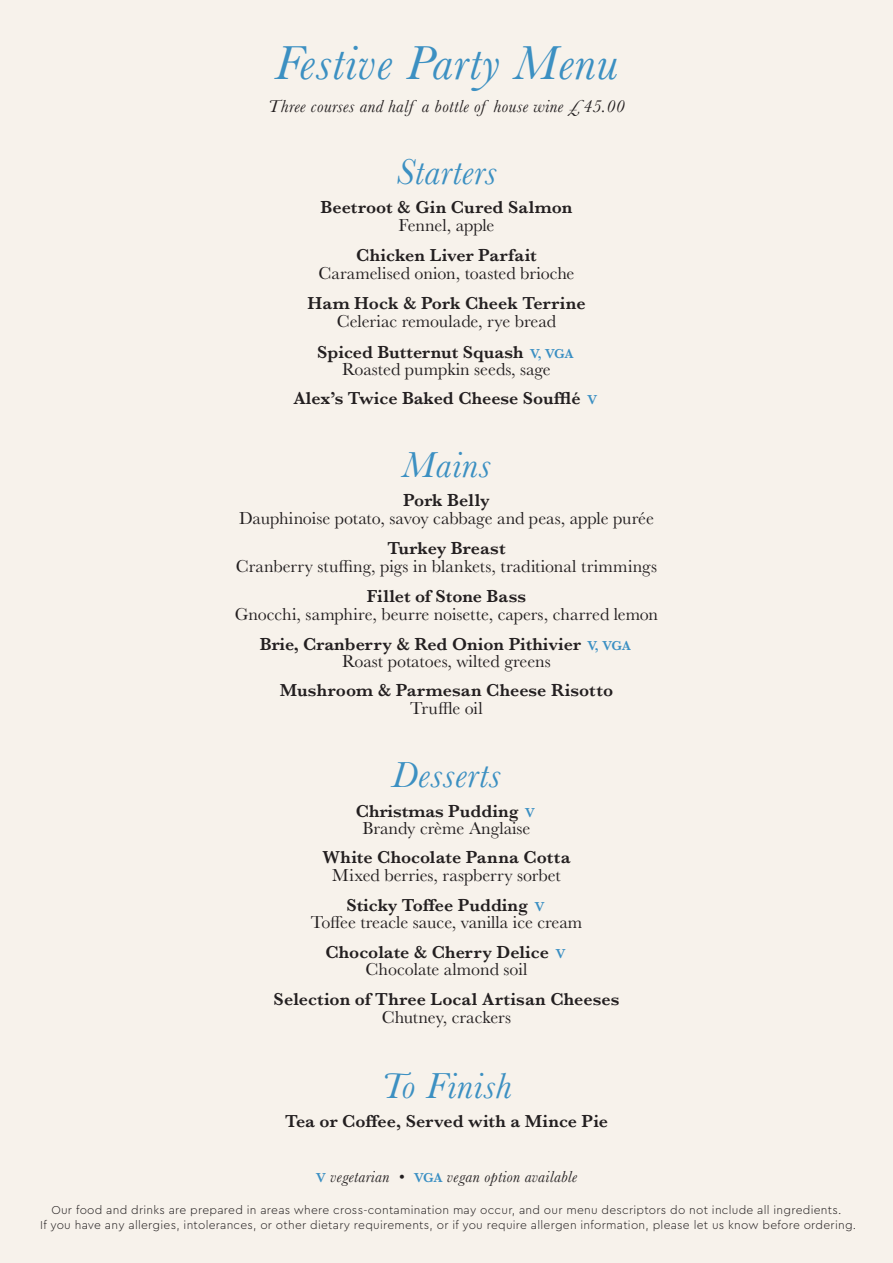
<style>
.page{position:relative;width:893px;height:1263px;background:#f7f2eb}
.page>*{position:absolute;margin:0;border:0;box-sizing:border-box;transform-origin:0 0}
.t1{font:italic 49.5px "Baskerville";letter-spacing:.02em;color:#3c90c2}
.t2{font:italic 37.5px "Baskerville";letter-spacing:.02em;color:#3c90c2}
.Dish__decription__kcal{font:18px/18px "Baskerville";color:#231f20;text-align:center}
.Dish__decription__kcal-2{font:600 18px/18px "Baskerville";letter-spacing:.005em;color:#231f20;text-align:center}
.Dish__description__kcal__ALLERGEN{font:18px/17.2px "Baskerville";color:#231f20;text-align:center}
.Dish__description__kcal__ALLERGEN-2{font:600 18px/17.2px "Baskerville";color:#231f20;text-align:center}
.t3{font:italic 18px "Baskerville";letter-spacing:.02em;color:#231f20}
.Dish__description{font:italic 16.5px "Baskerville";letter-spacing:.02em;color:#231f20}
.Dish__description-2{font:300 12px/15px "Cera Pro";letter-spacing:.02em;color:#231f20;text-align:center}
.s1{font-weight:400}
.s2{font-weight:600}
.s3{font-weight:600;font-size:13.5px;color:#3a8fc3}
.s4{font-size:13.5px;color:#3a8fc3}
.s5{font-weight:600;font-style:normal;font-size:13.5px;color:#3a8fc3}
</style>
<div class="page">
<p class="t1" style="left:275px;top:30px;width:345px">Festive Party Menu</p>
<p class="t3" style="left:268px;top:94px;width:358px">Three courses and half a bottle of house wine £45.00</p>
<p class="t2" style="left:396px;top:147px;width:102px">Starters</p>
<p class="Dish__decription__kcal-2" style="left:321px;top:198px;width:253px">Beetroot &amp; Gin Cured Salmon<br><span class="s1">Fennel, apple</span></p>
<p class="Dish__decription__kcal" style="left:318px;top:247px;width:258px"><span class="s2">Chicken Liver Parfait<br></span>Caramelised onion, toasted brioche</p>
<p class="Dish__decription__kcal" style="left:307px;top:295px;width:280px"><span class="s2">Ham Hock &amp; Pork Cheek Terrine<br></span>Celeriac remoulade, rye bread</p>
<p class="Dish__description__kcal__ALLERGEN" style="left:317px;top:343px;width:258px"><span class="s2">Spiced Butternut Squash</span> <span class="s3">V, VGA<br></span>Roasted pumpkin seeds, sage</p>
<p class="Dish__description__kcal__ALLERGEN-2" style="left:294px;top:390px;width:305px">Alex’s Twice Baked Cheese Soufflé <span class="s4">V</span></p>
<p class="t2" style="left:402px;top:439px;width:90px">Mains</p>
<p class="Dish__decription__kcal" style="left:239px;top:491px;width:416px"><span class="s2">Pork Belly<br></span>Dauphinoise potato, savoy cabbage and peas, apple purée</p>
<p class="Dish__decription__kcal" style="left:236px;top:539px;width:423px"><span class="s2">Turkey Breast<br></span>Cranberry stuffing, pigs in blankets, traditional trimmings</p>
<p class="Dish__decription__kcal" style="left:235px;top:587px;width:425px"><span class="s2">Fillet of Stone Bass<br></span>Gnocchi, samphire, beurre noisette, capers, charred lemon</p>
<p class="Dish__description__kcal__ALLERGEN-2" style="left:260px;top:635px;width:373px">Brie, Cranberry &amp; Red Onion Pithivier <span class="s4">V, VGA<br></span><span class="s1">Roast potatoes, wilted greens</span></p>
<p class="Dish__decription__kcal-2" style="left:280px;top:681px;width:335px">Mushroom &amp; Parmesan Cheese Risotto<br><span class="s1">Truffle oil</span></p>
<p class="t2" style="left:392px;top:750px;width:110px">Desserts</p>
<p class="Dish__description__kcal__ALLERGEN" style="left:356px;top:802px;width:181px"><span class="s2">Christmas Pudding</span> <span class="s3">V<br></span>Brandy crème Anglaise</p>
<p class="Dish__decription__kcal" style="left:322px;top:848px;width:250px"><span class="s2">White Chocolate Panna Cotta<br></span>Mixed berries, raspberry sorbet</p>
<p class="Dish__description__kcal__ALLERGEN" style="left:311px;top:897px;width:273px"><span class="s2">Sticky Toffee Pudding</span> <span class="s3">V<br></span>Toffee treacle sauce, vanilla ice cream</p>
<p class="Dish__description__kcal__ALLERGEN-2" style="left:325px;top:943px;width:242px">Chocolate &amp; Cherry Delice <span class="s4">V<br></span><span class="s1">Chocolate almond soil</span></p>
<p class="Dish__decription__kcal-2" style="left:274px;top:990px;width:347px">Selection of Three Local Artisan Cheeses<br><span class="s1">Chutney, crackers</span></p>
<p class="t2" style="left:381px;top:1060px;width:132px">To Finish</p>
<p class="Dish__decription__kcal-2" style="left:285px;top:1112px;width:324px">Tea or Coffee, Served with a Mince Pie</p>
<p class="Dish__description" style="left:316px;top:1166px;width:263px"><span class="s5">V</span> vegetarian • <span class="s5">VGA</span> vegan option available</p>
<p class="Dish__description-2" style="left:40px;top:1202px;width:817px">Our food and drinks are prepared in areas where cross-contamination may occur, and our menu descriptors do not include all ingredients.<br>If you have any allergies, intolerances, or other dietary requirements, or if you require allergen information, please let us know before ordering.</p>
</div>
